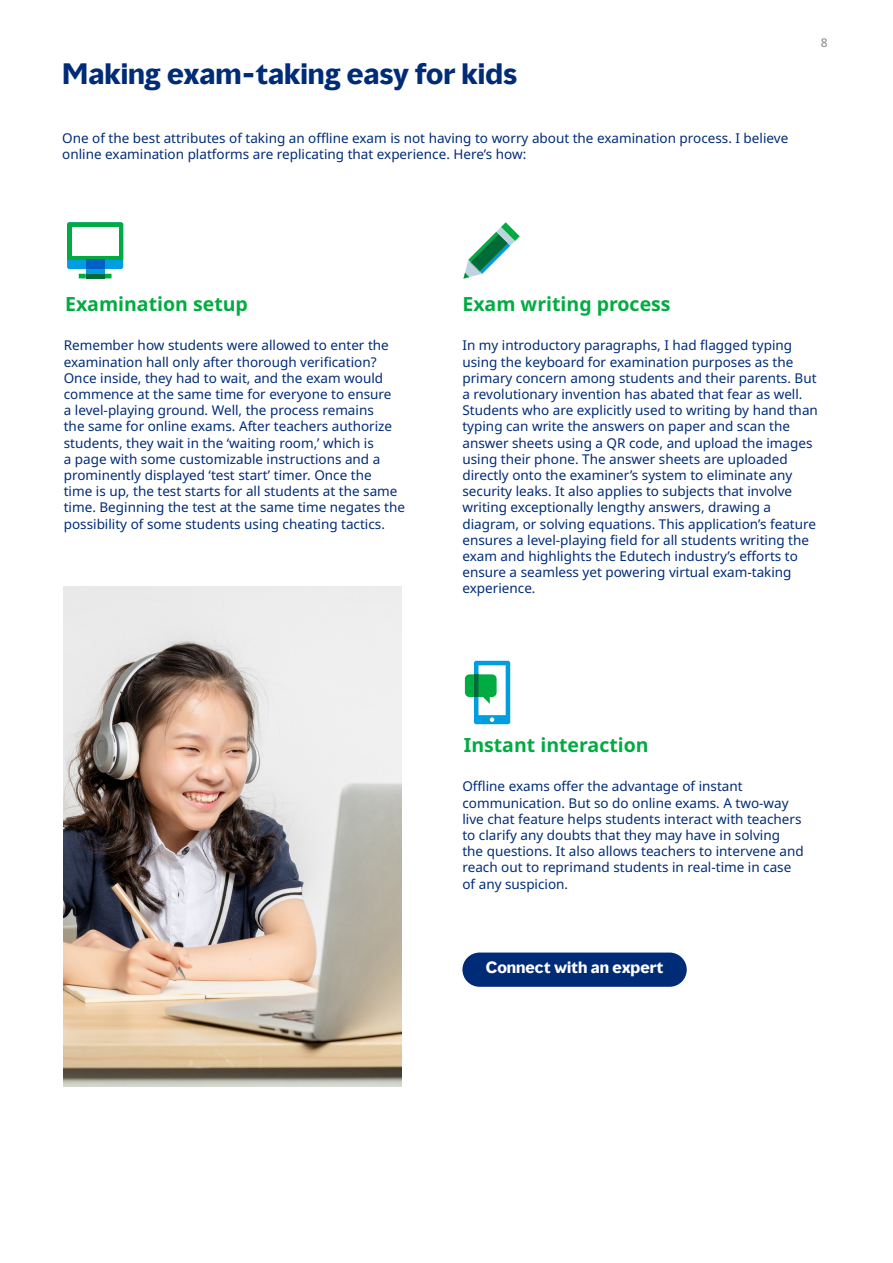
<style>
.page{position:relative;width:893px;height:1263px;background:#fff}
.page>*{position:absolute;margin:0;border:0;box-sizing:border-box;transform-origin:0 0}
.t1{font:700 27px "MMC Display";color:#002c77}
.t2{font:700 19.5px "Noto Sans";color:#00ac41}
.t3{font:700 15px "MMC Display";color:#fff}
.Body_copy{font:13.5px/16.2px "Noto Sans";color:#002c77}
.t4{font:500 12px "Noto Sans";color:#949494}
</style>
<div class="page">
<img style="left:64px;top:587px;width:338px;height:499px">
<div style="left:462px;top:952px;width:225px;height:35px;background:#002c77;border-radius:17px"></div>
<svg style="left:464px;top:222px;width:56px;height:56px"></svg>
<div style="left:67px;top:222px;width:56px;height:47px;background:#009de0;border-radius:2px"></div>
<svg style="left:67px;top:222px;width:56px;height:38px"></svg>
<div style="left:86px;top:269px;width:18px;height:5px;background:#009de0"></div>
<div style="left:86px;top:260px;width:18px;height:9px;background:#0061c5"></div>
<div style="left:72px;top:227px;width:47px;height:28px;background:#fff"></div>
<svg style="left:79px;top:274px;width:33px;height:4px"></svg>
<hr style="left:86px;top:274px;width:18px;height:4px;background:#006a39">
<div style="left:474px;top:661px;width:36px;height:63px;background:#009de0;border-radius:2px"></div>
<svg style="left:465px;top:665px;width:41px;height:57px"></svg>
<h1 class="t1" style="left:62px;top:56px;width:456px">Making exam-taking easy for kids</h1>
<p class="Body_copy" style="left:62px;top:130px;width:727px">One of the best attributes of taking an offline exam is not having to worry about the examination process. I believe online examination platforms are replicating that experience. Here’s how:</p>
<p class="t4" style="left:821px;top:34px;width:8px">8</p>
<p class="t2" style="left:65px;top:290px;width:184px">Examination setup</p>
<p class="t2" style="left:462px;top:290px;width:210px">Exam writing process</p>
<p class="Body_copy" style="left:64px;top:338px;width:343px">Remember how students were allowed to enter the examination hall only after thorough verification?<br>Once inside, they had to wait, and the exam would commence at the same time for everyone to ensure<br>a level-playing ground. Well, the process remains<br>the same for online exams. After teachers authorize students, they wait in the ‘waiting room,’ which is<br>a page with some customizable instructions and a prominently displayed ‘test start’ timer. Once the<br>time is up, the test starts for all students at the same time. Beginning the test at the same time negates the possibility of some students using cheating tactics.</p>
<p class="Body_copy" style="left:462px;top:338px;width:357px">In my introductory paragraphs, I had flagged typing using the keyboard for examination purposes as the primary concern among students and their parents. But a revolutionary invention has abated that fear as well.<br>Students who are explicitly used to writing by hand than typing can write the answers on paper and scan the answer sheets using a QR code, and upload the images using their phone. The answer sheets are uploaded directly onto the examiner’s system to eliminate any security leaks. It also applies to subjects that involve writing exceptionally lengthy answers, drawing a diagram, or solving equations. This application’s feature ensures a level-playing field for all students writing the exam and highlights the Edutech industry’s efforts to ensure a seamless yet powering virtual exam-taking experience.</p>
<p class="t2" style="left:464px;top:731px;width:186px">Instant interaction</p>
<p class="Body_copy" style="left:462px;top:779px;width:343px">Offline exams offer the advantage of instant communication. But so do online exams. A two-way live chat feature helps students interact with teachers to clarify any doubts that they may have in solving the questions. It also allows teachers to intervene and reach out to reprimand students in real-time in case of any suspicion.</p>
<p class="t3" style="left:486px;top:958px;width:179px">Connect with an expert</p>
</div>
